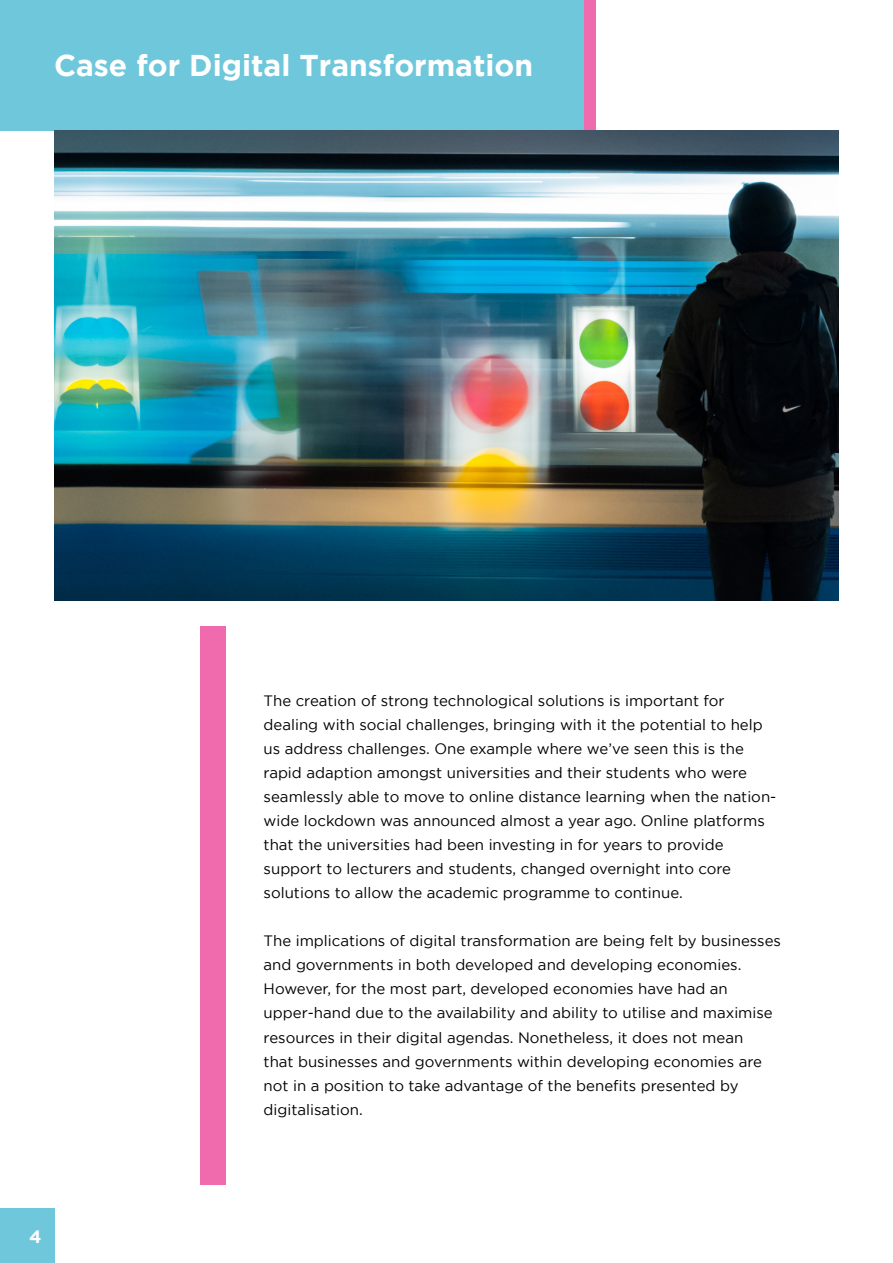
<style>
.page{position:relative;width:893px;height:1263px;background:#fff}
.page>*{position:absolute;margin:0;border:0;box-sizing:border-box;transform-origin:0 0}
.t1{font:700 30px "Gotham";color:#fff}
.t2{font:700 18px "Gotham";color:#fff}
.t3{font:15px/24px "Gotham";color:#000}
</style>
<div class="page">
<div style="left:12px;top:0;width:584px;height:130px;background:#f06bad"></div>
<div style="left:0;top:0;width:584px;height:130px;background:#6fc7db"></div>
<div style="left:200px;top:626px;width:25px;height:558px;background:#f06bad"></div>
<img style="left:98px;top:130px;width:741px;height:470px">
<img style="left:54px;top:130px;width:44px;height:470px">
<div style="left:0;top:1209px;width:54px;height:54px;background:#6fc7db"></div>
<h1 class="t1" style="left:54px;top:48px;width:481px">Case for Digital Transformation</h1>
<p class="t2" style="left:29px;top:1226px;width:14px">4</p>
<p class="t3" style="left:264px;top:689px;width:514px">The creation of strong technological solutions is important for dealing with social challenges, bringing with it the potential to help us address challenges. One example where we’ve seen this is the rapid adaption amongst universities and their students who were seamlessly able to move to online distance learning when the nation&shy;wide lockdown was announced almost a year ago. Online platforms that the universities had been investing in for years to provide support to lecturers and students, changed overnight into core solutions to allow the academic programme to continue.</p>
<p class="t3" style="left:264px;top:929px;width:519px">The implications of digital transformation are being felt by businesses and governments in both developed and developing economies.<br>However, for the most part, developed economies have had an upper-hand due to the availability and ability to utilise and maximise resources in their digital agendas. Nonetheless, it does not mean<br>that businesses and governments within developing economies are not in a position to take advantage of the benefits presented by digitalisation.</p>
</div>
